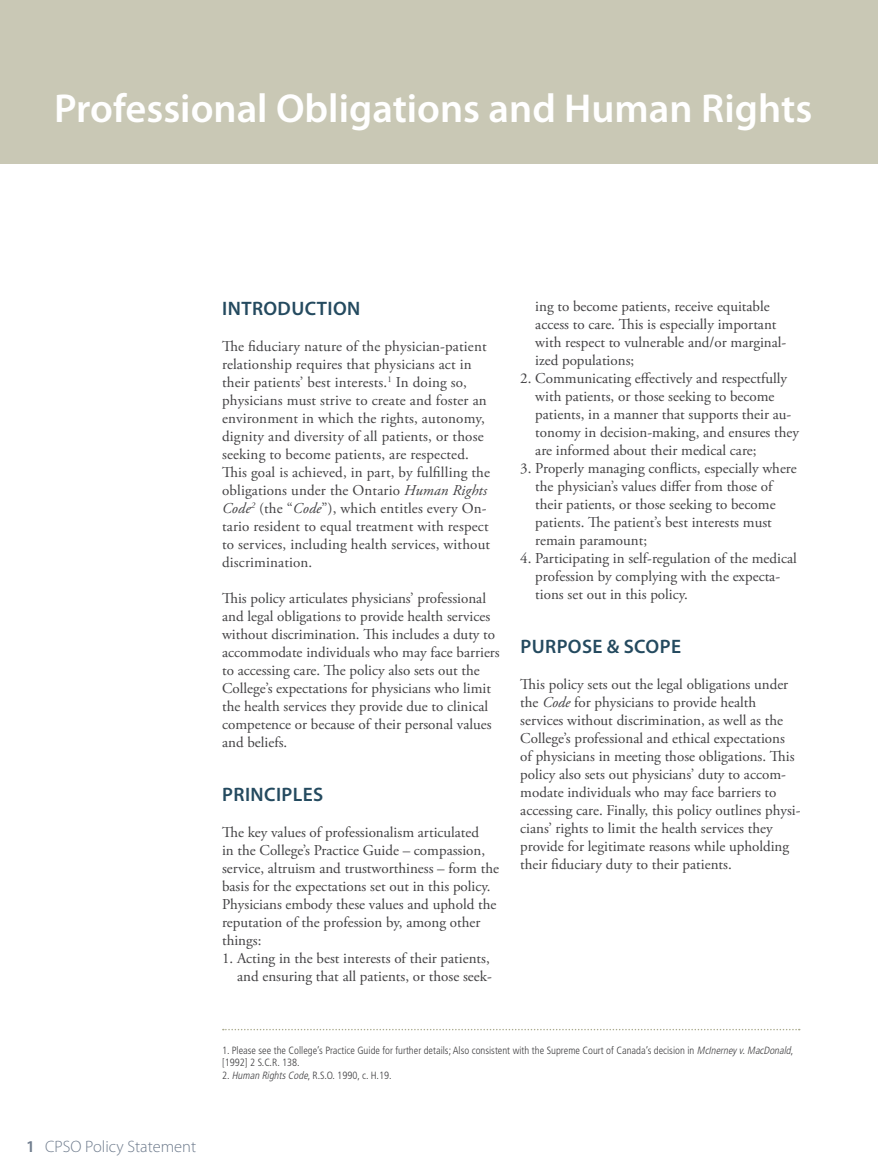
<style>
.page{position:relative;width:878px;height:1175px;background:#fff}
.page>*{position:absolute;margin:0;border:0;box-sizing:border-box;transform-origin:0 0}
.t1{font:600 40.5px "Myriad Pro";color:#fff}
.t2{font:600 19.5px "Myriad Pro";letter-spacing:.02em;color:#244a5f}
.t3{font:300 16.5px "Myriad Pro";color:#6f7c8d}
.t4{font:15px/18px "Adobe Garamond Pro";color:#414042}
.t5{font:300 condensed 10.5px/12.6px "Frutiger";color:#414042}
.s1{font-style:italic}
.s2{font-weight:600}
</style>
<div class="page">
<div style="left:0;top:0;width:878px;height:163px;background:#c9c8b5"></div>
<svg style="left:223px;top:1028px;width:576px;height:2px"></svg>
<h1 class="t1" style="left:54px;top:83px;width:759px">PROFESSIONAL OBLIGATIONS AND HUMAN RIGHTS</h1>
<h2 class="t2" style="left:222px;top:296px;width:140px">INTRODUCTION</h2>
<p class="t4" style="left:222px;top:337px;width:269px">The fiduciary nature of the physician-patient relationship requires that physicians act in their patients’ best interests.<sup>1</sup> In doing so, physicians must strive to create and foster an environment in which the rights, autonomy, dignity and diversity of all patients, or those seeking to become patients, are respected.<br>This goal is achieved, in part, by fulfilling the obligations under the Ontario <span class="s1">Human Rights Code</span><sup>2</sup> (the “<span class="s1">Code</span>”), which entitles every On&shy;tario resident to equal treatment with respect to services, including health services, without discrimination.</p>
<p class="t4" style="left:222px;top:589px;width:279px">This policy articulates physicians’ professional and legal obligations to provide health services without discrimination. This includes a duty to accommodate individuals who may face barriers to accessing care. The policy also sets out the College’s expectations for physicians who limit the health services they provide due to clinical competence or because of their personal values and beliefs.</p>
<h2 class="t2" style="left:222px;top:782px;width:103px">PRINCIPLES</h2>
<p class="t4" style="left:222px;top:823px;width:278px">The key values of professionalism articulated<br>in the College’s Practice Guide – compassion, service, altruism and trustworthiness – form the basis for the expectations set out in this policy.<br>Physicians embody these values and uphold the reputation of the profession by, among other things:</p>
<p class="t4" style="left:222px;top:949px;width:271px;text-align:right">1. Acting in the best interests of their patients, and ensuring that all patients, or those seek-</p>
<p class="t4" style="left:535px;top:297px;width:252px">ing to become patients, receive equitable access to care. This is especially important with respect to vulnerable and/or marginal&shy;ized populations;</p>
<p class="t4" style="left:535px;top:369px;width:265px;text-indent:-15px">2. Communicating effectively and respectfully with patients, or those seeking to become patients, in a manner that supports their au&shy;tonomy in decision-making, and ensures they are informed about their medical care;</p>
<p class="t4" style="left:535px;top:459px;width:263px;text-indent:-15px">3. Properly managing conflicts, especially where the physician’s values differ from those of their patients, or those seeking to become patients. The patient’s best interests must remain paramount;</p>
<p class="t4" style="left:535px;top:549px;width:263px;text-indent:-15px">4. Participating in self-regulation of the medical profession by complying with the expecta&shy;tions set out in this policy.</p>
<h2 class="t2" style="left:520px;top:634px;width:38px">PURPO</h2>
<h2 class="t2" style="left:582px;top:634px;width:100px">SE &amp; SCOPE</h2>
<p class="t4" style="left:520px;top:675px;width:282px">This policy sets out the legal obligations under the <span class="s1">Code</span> for physicians to provide health services without discrimination, as well as the College’s professional and ethical expectations<br>of physicians in meeting those obligations. This policy also sets out physicians’ duty to accom&shy;modate individuals who may face barriers to accessing care. Finally, this policy outlines physi&shy;cians’ rights to limit the health services they provide for legitimate reasons while upholding their fiduciary duty to their patients.</p>
<p class="t3" style="left:26px;top:1136px;width:171px"><span class="s2">1</span> CPSO Policy Statement</p>
<p class="t5" style="left:222px;top:1043px;width:572px">1. Please see the College’s Practice Guide for further details; Also consistent with the Supreme Court of Canada’s decision in <span class="s1">McInerneyv.MacDonald</span>, [1992] 2 S.C.R. 138.</p>
<p class="t5" style="left:222px;top:1069px;width:171px">2. <span class="s1">Human RightsCode</span>, R.S.O. 1990, c. H.19.</p>
</div>
